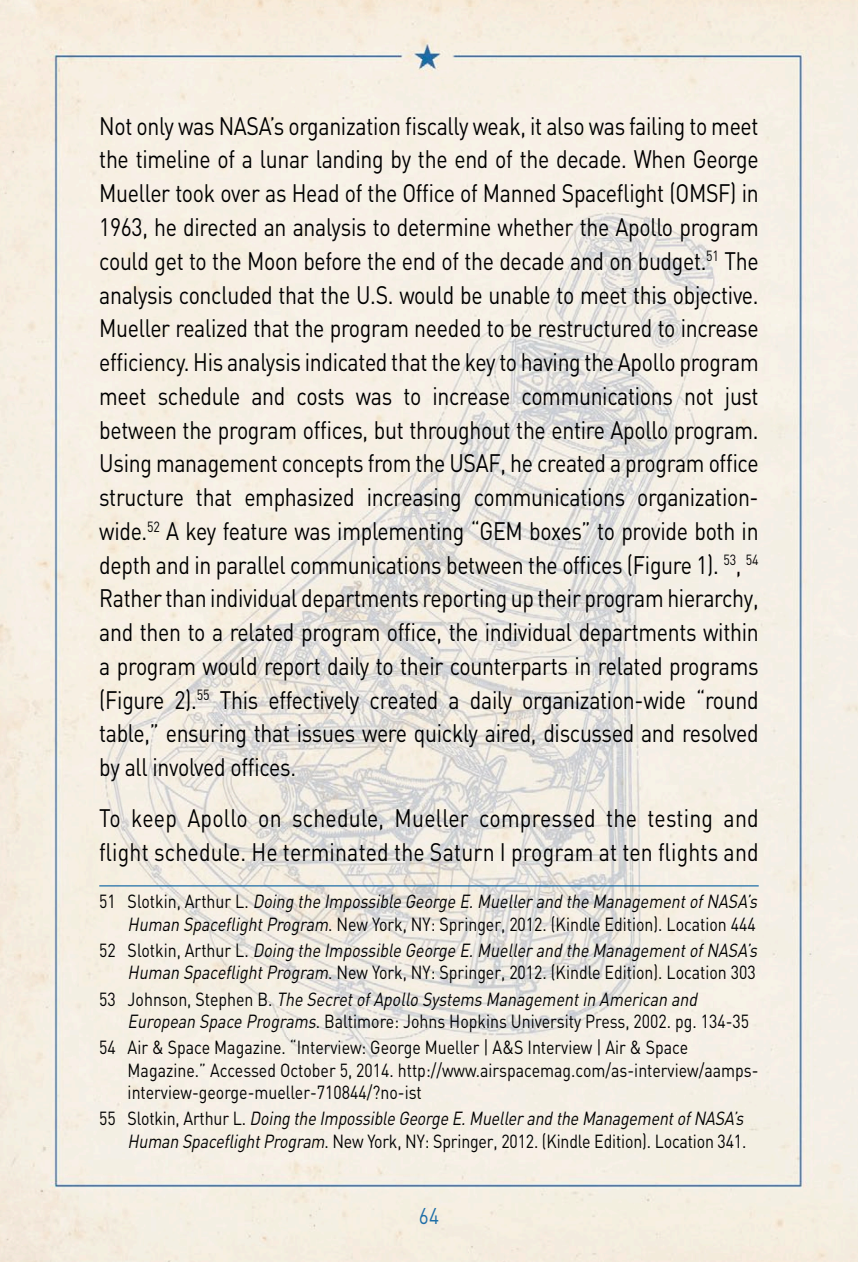
<style>
.page{position:relative;width:858px;height:1262px;background:#fff}
.page>*{position:absolute;margin:0;border:0;box-sizing:border-box;transform-origin:0 0}
.t1{font:25px/33.8px "DIN";letter-spacing:.01em;color:#000;text-align:justify;scale:.85 1}
.t2{font:22.5px "DIN";color:#1e6ea7;scale:.85 1}
.Footnotes{font:italic 18.75px/22.5px "DIN";color:#000;text-align:right;scale:.85 1}
.Footnotes-2{font:18.75px/22.5px "DIN";color:#000;scale:.85 1}
.s1{font-style:normal}
.s2{font-style:italic}
</style>
<div class="page">
<img style="left:0;top:0;width:857px;height:1261px">
<hr style="left:99px;top:885px;width:659px;height:1px;background:#1e6ea7">
<p class="t1" style="left:99px;top:108px;width:777px">Not only was NASA’s organization fiscally weak, it also was failing to meet the timeline of a lunar landing by the end of the decade. When George Mueller took over as Head of the Office of Manned Spaceflight (OMSF) in 1963, he directed an analysis to determine whether the Apollo program could get to the Moon before the end of the decade and on budget.<sup>51</sup> The analysis concluded that the U.S. would be unable to meet this objective.<br>Mueller realized that the program needed to be restructured to increase efficiency. His analysis indicated that the key to having the Apollo program meet schedule and costs was to increase communications not just between the program offices, but throughout the entire Apollo program.<br>Using management concepts from the USAF, he created a program office structure that emphasized increasing communications organization&shy;wide.<sup>52</sup> A key feature was implementing “GEM boxes” to provide both in depth and in parallel communications between the offices (Figure 1). <sup>53</sup>, <sup>54<br></sup>Rather than individual departments reporting up their program hierarchy, and then to a related program office, the individual departments within a program would report daily to their counterparts in related programs (Figure 2).<sup>55</sup> This effectively created a daily organization-wide “round table,” ensuring that issues were quickly aired, discussed and resolved by all involved offices.</p>
<p class="t1" style="left:99px;top:800px;width:777px">To keep Apollo on schedule, Mueller compressed the testing and flight schedule. He terminated the Saturn I program at ten flights and</p>
<p class="Footnotes" style="left:99px;top:890px;width:780px"><span class="s1">5 1 S lo t k i n , A rt h u r L .</span> Doing the Impossible George E. Mueller and the Management of NASA’s<br>HumanSpaceflightProgram<span class="s1">. New York, NY: Springer, 2012. (Kindle Edition). Location 444</span></p>
<p class="Footnotes" style="left:99px;top:938px;width:780px"><span class="s1">5 2 S lo t k i n , A rt h u r L .</span> Doing the Impossible George E. Mueller and the Management of NASA’s<br>HumanSpaceflightProgram<span class="s1">. New York, NY: Springer, 2012. (Kindle Edition). Location 303</span></p>
<p class="Footnotes-2" style="left:128px;top:987px;width:732px;text-indent:-28px">5 3 J o h n s o n , S t e p h e n B . <span class="s2">The Secret of Apollo Systems Management in American and<br>EuropeanSpacePrograms</span>. Baltimore: Johns Hopkins University Press, 2002. pg. 134-35</p>
<p class="Footnotes-2" style="left:128px;top:1035px;width:743px;text-indent:-28px">54 Air &amp; Space Magazine. “Interview: George Mueller | A&amp;S Interview | Air &amp; Space<br>Magazine.” Accessed October 5, 2014. http://www.airspacemag.com/as-interview/aamps&shy;interview-george-mueller-710844/?no-ist</p>
<p class="Footnotes" style="left:99px;top:1106px;width:764px"><span class="s1">5 5 S lo t k i n , A rt h u r L .</span> Doing the Impossible George E. Mueller and the Management of NASA’s<br>HumanSpaceflightProgram<span class="s1">. New York, NY: Springer, 2012. (Kindle Edition). Location 341.</span></p>
<p class="t2" style="left:419px;top:1201px;width:25px">64</p>
</div>
